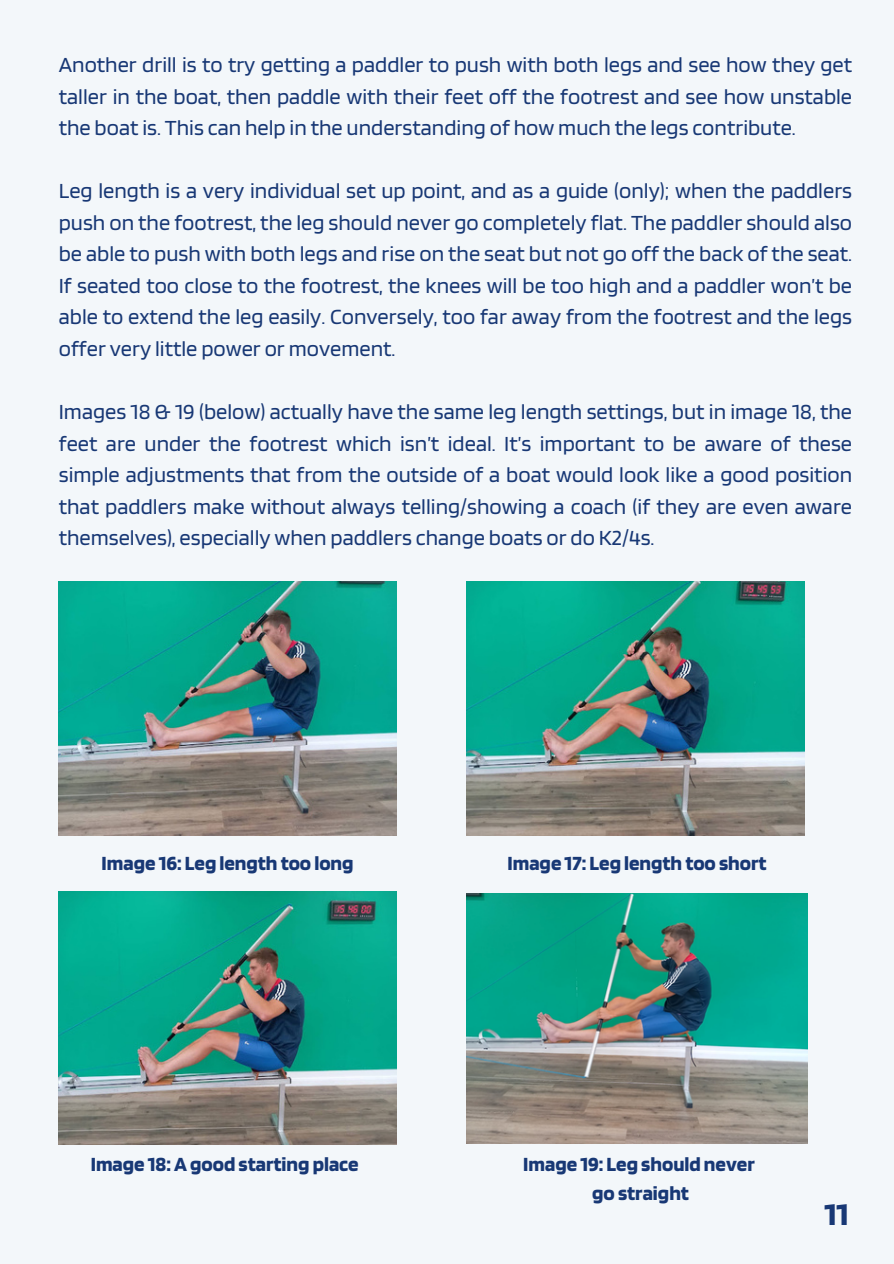
<style>
.page{position:relative;width:894px;height:1264px;background:#fff}
.page>*{position:absolute;margin:0;border:0;box-sizing:border-box;transform-origin:0 0}
.t1{font:700 33px "Blinker";color:#183875}
.t2{font:22.5px/31.5px "Blinker";color:#183875;text-align:justify}
.t3{font:700 21px/29.2px "Blinker";color:#183875;text-align:center}
</style>
<div class="page">
<div style="left:0;top:0;width:893px;height:1263px;background:#f3f7fa"></div>
<img style="left:59px;top:582px;width:337px;height:253px">
<img style="left:466px;top:582px;width:338px;height:253px">
<img style="left:59px;top:891px;width:337px;height:253px">
<img style="left:466px;top:894px;width:341px;height:249px">
<h1 class="t2" style="left:59px;top:48px;width:794px">Another drill is to try getting a paddler to push with both legs and see how they get taller in the boat, then paddle with their feet off the footrest and see how unstable the boat is. This can help in the understanding of how much the legs contribute.</h1>
<p class="t2" style="left:59px;top:174px;width:794px">Leg length is a very individual set up point, and as a guide (only); when the paddlers push on the footrest, the leg should never go completely flat. The paddler should also be able to push with both legs and rise on the seat but not go off the back of the seat.<br>If seated too close to the footrest, the knees will be too high and a paddler won’t be able to extend the leg easily. Conversely, too far away from the footrest and the legs offer very little power or movement.</p>
<h1 class="t2" style="left:59px;top:395px;width:794px">Images 18 &amp; 19 (below) actually have the same leg length settings, but in image 18, the feet are under the footrest which isn’t ideal. It’s important to be aware of these simple adjustments that from the outside of a boat would look like a good position that paddlers make without always telling/showing a coach (if they are even aware themselves), especially when paddlers change boats or do K2/4s.</h1>
<h1 class="t3" style="left:101px;top:847px;width:253px">Image 16: Leg length too long</h1>
<p class="t3" style="left:507px;top:847px;width:260px">Image 17: Leg length too short</p>
<h1 class="t3" style="left:91px;top:1148px;width:269px">Image 18:Agood starting place</h1>
<p class="t3" style="left:523px;top:1148px;width:233px">Image 19: Leg should never go straight</p>
<p class="t1" style="left:824px;top:1193px;width:26px">11</p>
</div>
